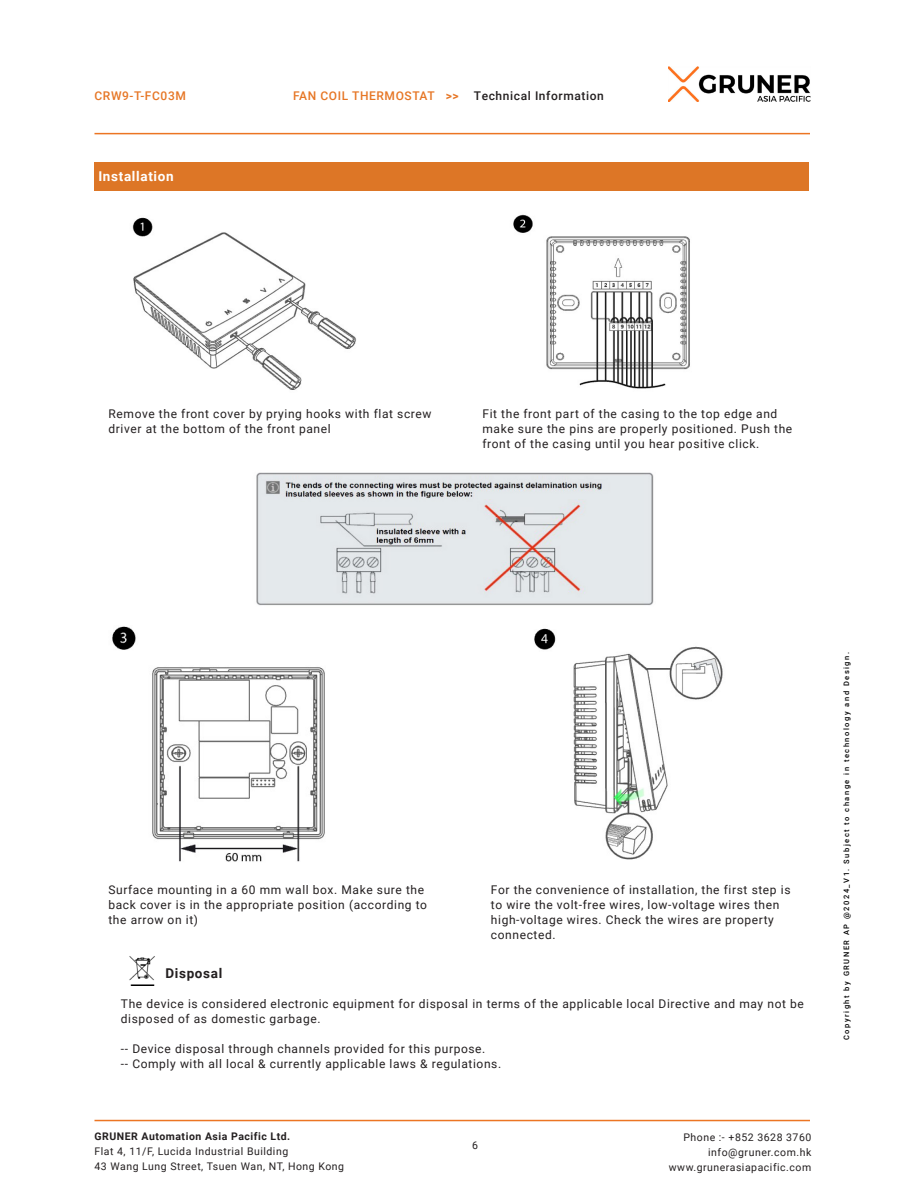
<style>
.page{position:relative;width:918px;height:1188px;background:#fff}
.page>*{position:absolute;margin:0;border:0;box-sizing:border-box;transform-origin:0 0}
.fix_font_style{font:700 13.5px "Roboto";letter-spacing:.05em;color:#fff}
.Default{font:700 13.5px "Roboto";letter-spacing:.05em;color:#231f20}
.Default-2{font:12px/15px "Roboto";letter-spacing:.05em;color:#231f20}
.fix_font_style-2{font:12px/15px "Roboto";letter-spacing:.05em;color:#231f20}
.t1{font:500 12px "Roboto";letter-spacing:.05em;color:#231f20}
.t2{font:500 12px "Roboto";letter-spacing:.05em;color:#e67625}
.t3{font:10.5px/15px "Roboto";letter-spacing:.05em;color:#231f20}
.t4{font:700 10.5px "Roboto";letter-spacing:.05em;color:#231f20}
.t5{font:500 7.5px "Roboto";letter-spacing:.2em;color:#000}
.s1{color:#e67625}
.s2{font-weight:700;color:#e67625}
</style>
<div class="page">
<hr style="left:94px;top:1120px;width:716px;height:1px;background:#ec7523">
<hr style="left:94px;top:133px;width:716px;height:1px;background:#ec7523">
<img style="left:669px;top:67px;width:141px;height:34px">
<div style="left:94px;top:163px;width:715px;height:28px;background:#dd7626"></div>
<img style="left:132px;top:217px;width:225px;height:173px">
<img style="left:513px;top:214px;width:177px;height:175px">
<img style="left:129px;top:956px;width:26px;height:29px">
<img style="left:112px;top:626px;width:213px;height:236px">
<img style="left:256px;top:472px;width:398px;height:134px">
<img style="left:534px;top:628px;width:189px;height:232px">
<p class="t2" style="left:94px;top:88px;width:93px">CRW9-T-FC03M</p>
<p class="t1" style="left:293px;top:88px;width:312px"><span class="s1">FAN COIL THERMOSTAT</span> <span class="s2">&gt;&gt;</span> Technical Information</p>
<p class="fix_font_style" style="left:98px;top:167px;width:77px">Installation</p>
<p class="fix_font_style-2" style="left:109px;top:406px;width:324px">Remove the front cover by prying hooks with flat screw driver at the bottom of the front panel</p>
<p class="Default-2" style="left:482px;top:406px;width:311px">Fit the front part of the casing to the top edge and make sure the pins are properly positioned. Push the front of the casing until you hear positive click.</p>
<p class="Default-2" style="left:108px;top:882px;width:320px">Surface mounting in a 60 mm wall box. Make sure the back cover is in the appropriate position (according to the arrow on it)</p>
<p class="Default-2" style="left:491px;top:882px;width:301px">For the convenience of installation, the first step is to wire the volt-free wires, low-voltage wires then high-voltage wires. Check the wires are property connected.</p>
<p class="Default" style="left:165px;top:964px;width:58px">Disposal</p>
<p class="Default-2" style="left:121px;top:996px;width:684px">The device is considered electronic equipment for disposal in terms of the applicable local Directive and may not be disposed of as domestic garbage.</p>
<p class="Default-2" style="left:121px;top:1041px;width:366px">-- Device disposal through channels provided for this purpose.</p>
<p class="Default-2" style="left:121px;top:1056px;width:382px">-- Comply with all local &amp; currently applicable laws &amp; regulations.</p>
<p class="t4" style="left:94px;top:1129px;width:197px">GRUNER Automation Asia Pacific Ltd.</p>
<p class="t3" style="left:94px;top:1143px;width:251px">Flat 4, 11/F, Lucida Industrial Building<br>43 Wang Lung Street, Tsuen Wan, NT, Hong Kong</p>
<p class="t3" style="left:472px;top:1137px;width:7px">6</p>
<p class="t3" style="left:669px;top:1129px;width:144px;text-align:right">Phone :- +852 3628 3760 info@gruner.com.hk www.grunerasiapacific.com</p>
<p class="t5" style="left:841px;top:1040px;width:389px;rotate:-90deg">Copyright by GRUNER AP @2024_V1. Subject to change in technology and Design.</p>
</div>
